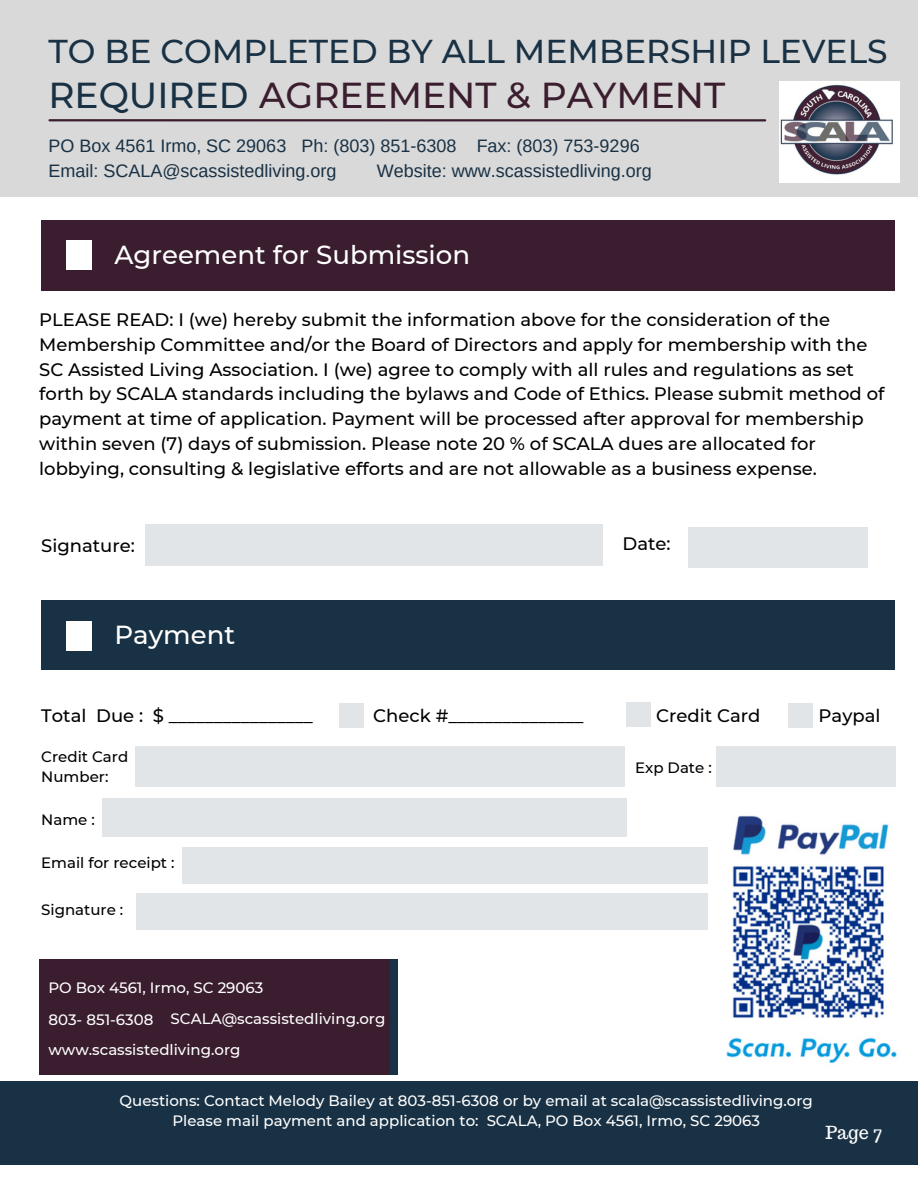
<style>
.page{position:relative;width:918px;height:1188px;background:#fff}
.page>*{position:absolute;margin:0;border:0;box-sizing:border-box;transform-origin:0 0}
.t1{font:500 36px "Montserrat";color:#3a1d2e}
.t2{font:500 33px "Montserrat";color:#193144}
.t3{font:500 26.1px "Montserrat";color:#fff}
.t4{font:500 18px/24.8px "Montserrat";color:#000}
.t5{font:18px/24.8px "Arimo";color:#193144}
.t6{font:18px "Trocchi";color:#fefefe}
.t7{font:500 15px "Montserrat";color:#fff}
.t8{font:500 15px "Montserrat";color:#000}
.s1{color:#193144}
</style>
<div class="page">
<div style="left:0;top:0;width:918px;height:197px;background:#d9d9d9"></div>
<hr style="left:50px;top:119px;width:715px;height:2px;background:#3a1d2e">
<img style="left:779px;top:82px;width:121px;height:101px">
<div style="left:41px;top:220px;width:854px;height:70px;background:#3a1d2e"></div>
<div style="left:66px;top:241px;width:26px;height:29px;background:#fff"></div>
<div style="left:0;top:1082px;width:918px;height:83px;background:#193144"></div>
<div style="left:146px;top:525px;width:457px;height:41px;background:#e1e5e7"></div>
<div style="left:688px;top:527px;width:179px;height:41px;background:#e1e5e7"></div>
<div style="left:41px;top:600px;width:854px;height:69px;background:#193144"></div>
<div style="left:66px;top:621px;width:26px;height:29px;background:#fff"></div>
<div style="left:340px;top:703px;width:24px;height:25px;background:#e1e5e7"></div>
<div style="left:626px;top:702px;width:25px;height:25px;background:#e1e5e7"></div>
<div style="left:135px;top:746px;width:489px;height:40px;background:#e1e5e7"></div>
<div style="left:716px;top:746px;width:179px;height:40px;background:#e1e5e7"></div>
<div style="left:102px;top:798px;width:524px;height:38px;background:#e1e5e7"></div>
<div style="left:182px;top:847px;width:526px;height:37px;background:#e1e5e7"></div>
<div style="left:136px;top:893px;width:571px;height:36px;background:#e1e5e7"></div>
<div style="left:39px;top:959px;width:351px;height:116px;background:#3a1d2e"></div>
<div style="left:390px;top:959px;width:8px;height:116px;background:#193144"></div>
<div style="left:788px;top:703px;width:24px;height:25px;background:#e1e5e7"></div>
<img style="left:726px;top:815px;width:171px;height:248px">
<p class="t2" style="left:48px;top:31px;width:841px">TO BE COMPLETED BY ALL MEMBERSHIP LEVELS</p>
<h3 class="t1" style="left:48px;top:73px;width:678px"><span class="s1">REQUIRED</span> AGREEMENT &amp; PAYMENT</h3>
<h1 class="t5" style="left:48px;top:134px;width:593px">PO Box 4561 Irmo, SC 29063 Ph: (803) 851-6308 Fax: (803) 753-9296<br>Email: SCALA@scassistedliving.org</h1>
<h1 class="t5" style="left:377px;top:158px;width:276px">Website: www.scassistedliving.org</h1>
<p class="t3" style="left:114px;top:239px;width:357px">Agreement for Submission</p>
<p class="t4" style="left:39px;top:307px;width:847px">PLEASE READ: I (we) hereby submit the information above for the consideration of the Membership Committee and/or the Board of Directors and apply for membership with the SC Assisted Living Association. I (we) agree to comply with all rules and regulations as set forth by SCALA standards including the bylaws and Code of Ethics. Please submit method of payment at time of application. Payment will be processed after approval for membership within seven (7) days of submission. Please note 20 % of SCALA dues are allocated for lobbying, consulting &amp; legislative efforts and are not allowable as a business expense.</p>
<p class="t4" style="left:41px;top:533px;width:95px">Signature:</p>
<h1 class="t4" style="left:623px;top:531px;width:50px">Date:</h1>
<p class="t3" style="left:114px;top:619px;width:122px">Payment</p>
<p class="t4" style="left:41px;top:703px;width:273px">Total Due : $ ________________</p>
<h4 class="t8" style="left:41px;top:748px;width:88px">Credit Card</h4>
<h2 class="t8" style="left:41px;top:768px;width:69px">Number:</h2>
<h3 class="t8" style="left:41px;top:810px;width:55px">Name :</h3>
<h3 class="t8" style="left:41px;top:853px;width:135px">Email for receipt :</h3>
<p class="t8" style="left:41px;top:900px;width:84px">Signature :</p>
<p class="t4" style="left:373px;top:703px;width:212px">Check #_______________</p>
<p class="t4" style="left:656px;top:703px;width:106px">Credit Card</p>
<p class="t4" style="left:819px;top:703px;width:63px">Paypal</p>
<h3 class="t8" style="left:635px;top:758px;width:78px">Exp Date :</h3>
<p class="t7" style="left:48px;top:978px;width:216px">PO Box 4561, Irmo, SC 29063</p>
<p class="t7" style="left:48px;top:1010px;width:107px">803- 851-6308</p>
<p class="t7" style="left:48px;top:1041px;width:194px">www.scassistedliving.org</p>
<p class="t7" style="left:171px;top:1010px;width:216px">SCALA@scassistedliving.org</p>
<p class="t7" style="left:120px;top:1091px;width:695px">Questions: Contact Melody Bailey at 803-851-6308 or by email at scala@scassistedliving.org</p>
<p class="t7" style="left:172px;top:1112px;width:589px">Please mail payment and application to: SCALA, PO Box 4561, Irmo, SC 29063</p>
<p class="t6" style="left:825px;top:1121px;width:58px">Page 7</p>
</div>
